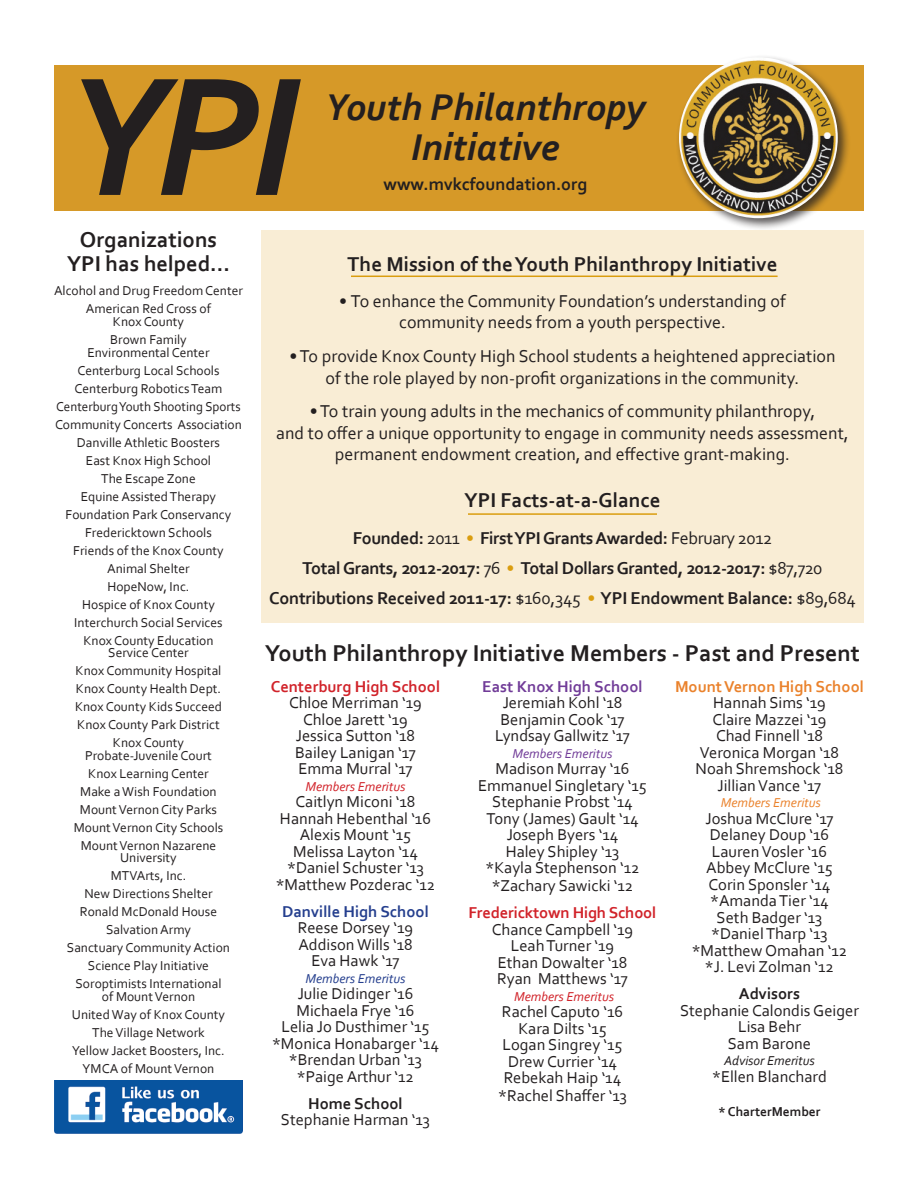
<style>
.page{position:relative;width:918px;height:1188px;background:#fff}
.page>*{position:absolute;margin:0;border:0;box-sizing:border-box;transform-origin:0 0}
.t1{font:italic 700 177px "Corbel";color:#231f20}
.t2{font:italic 700 39px/40.5px "Corbel";color:#231f20;text-align:center}
.t3{font:700 24px "Corbel";color:#231f20}
.t4{font:700 22.5px/24px "Corbel";color:#231f20;text-align:center}
.t5{font:700 21px "Corbel";color:#231f20}
.t6{font:18px/21.6px "Corbel";color:#231f20;text-align:center}
.t7{font:700 18px/30px "Corbel";letter-spacing:-.02em;color:#231f20;text-align:center}
.t8{font:700 18px "Corbel";color:#231f20}
.t9{font:16.5px/16.5px "Corbel";color:#231f20;text-align:center}
.t10{font:700 16.5px "Corbel";letter-spacing:-.01em;color:#d1232a}
.t11{font:700 16.5px "Corbel";color:#ea822c}
.t12{font:700 16.5px "Corbel";color:#253f8e}
.t13{font:700 16.5px "Corbel";color:#231f20}
.t14{font:700 16.5px "Corbel";color:#713c98}
.t15{font:13.5px/18px "Corbel";color:#231f20;text-align:center}
.t16{font:italic 13.5px "Corbel";color:#d1232a}
.t17{font:italic 13.5px "Corbel";color:#253f8e}
.t18{font:italic 13.5px "Corbel";color:#713c98}
.t19{font:italic 13.5px "Corbel";color:#ea822c}
.t20{font:italic 13.5px "Corbel";color:#231f20}
.t21{font:700 13.5px "Corbel";color:#231f20}
.s1{font-weight:700}
.s2{font-weight:400}
.s3{font-weight:400;color:#da9d0f}
.s4{color:#da9d0f}
</style>
<div class="page">
<div style="left:54px;top:65px;width:810px;height:146px;background:#d69928"></div>
<div style="left:676px;top:54px;width:175px;height:177px;background:#231f20;opacity:.75"></div>
<img style="left:679px;top:57px;width:159px;height:161px">
<div style="left:261px;top:230px;width:603px;height:393px;background:#f9edd5"></div>
<hr style="left:468px;top:513px;width:189px;height:2px;background:#da9d0f">
<img style="left:54px;top:1080px;width:189px;height:54px">
<hr style="left:351px;top:276px;width:427px;height:1px;background:#da9d0f">
<h1 class="t1" style="left:64px;top:27px;width:235px">YPI</h1>
<h2 class="t2" style="left:326px;top:86px;width:321px">Youth Philanthropy<br>Initiative</h2>
<p class="t8" style="left:384px;top:173px;width:205px">www.mvkcfoundation.org</p>
<h3 class="t4" style="left:67px;top:227px;width:164px">Organizations<br>YPI has helped...</h3>
<p class="t15" style="left:54px;top:282px;width:191px">Alcohol and Drug Freedom Center<br>American Red Cross of</p>
<p class="t15" style="left:110px;top:312px;width:78px;text-align:left">Knox County<br>Brown Family</p>
<p class="t15" style="left:55px;top:343px;width:188px">Environmental Center<br>Centerburg Local Schools<br>Centerburg Robotics Team<br>Centerburg Youth Shooting Sports<br>Community Concerts Association<br>Danville Athletic Boosters<br>East Knox High School<br>The Escape Zone<br>Equine Assisted Therapy<br>Foundation Park Conservancy<br>Fredericktown Schools<br>Friends of the Knox County<br>Animal Shelter<br>HopeNow, Inc.<br>Hospice of Knox County<br>Interchurch Social Services<br>Knox County Education</p>
<p class="t15" style="left:75px;top:643px;width:149px">Service Center<br>Knox Community Hospital<br>Knox County Health Dept.<br>Knox County Kids Succeed<br>Knox County Park District<br>Knox County</p>
<p class="t15" style="left:74px;top:746px;width:151px">Probate-Juvenile Court<br>Knox Learning Center<br>Make a Wish Foundation<br>Mount Vernon City Parks<br>Mount Vernon City Schools<br>Mount Vernon Nazarene</p>
<p class="t15" style="left:67px;top:848px;width:165px">University<br>MTVArts, Inc.<br>New Directions Shelter<br>Ronald McDonald House<br>Salvation Army<br>Sanctuary Community Action<br>Science Play Initiative<br>Soroptimists International</p>
<p class="t15" style="left:72px;top:987px;width:155px">of Mount Vernon<br>United Way of Knox County<br>The Village Network<br>Yellow Jacket Boosters, Inc.<br>YMCA of Mount Vernon</p>
<p class="t5" style="left:348px;top:251px;width:431px">The Mission of the Youth Philanthropy Initiative</p>
<p class="t6" style="left:339px;top:290px;width:448px"><span class="s1">•</span> To enhance the Community Foundation’s understanding of community needs from a youth perspective.</p>
<p class="t6" style="left:289px;top:345px;width:548px">• To provide Knox County High School students a heightened appreciation of the role played by non-profit organizations in the community.</p>
<p class="t6" style="left:276px;top:400px;width:574px">• To train young adults in the mechanics of community philanthropy,<br>and to offer a unique opportunity to engage in community needs assessment, permanent endowment creation, and effective grant-making.</p>
<p class="t5" style="left:465px;top:487px;width:197px">YPI Facts-at-a-Glance</p>
<p class="t7" style="left:269px;top:523px;width:588px">Founded: <span class="s2">2011</span> <span class="s3">•</span> First YPI Grants Awarded: <span class="s2">February 2012<br></span>Total Grants, 2012-2017: <span class="s2">76</span> <span class="s3">•</span> Total Dollars Granted, 2012-2017: <span class="s2">$87,720<br></span>Contributions Received 2011-17: <span class="s2">$160,345</span> <span class="s4">•</span> YPI Endowment Balance: <span class="s2">$89,684</span></p>
<h3 class="t3" style="left:265px;top:638px;width:596px">Youth Philanthropy Initiative Members - Past and Present</h3>
<p class="t10" style="left:271px;top:676px;width:171px">Centerburg High School</p>
<p class="t9" style="left:289px;top:694px;width:134px">Chloe Merriman ‘19<br>Chloe Jarett ‘19<br>Jessica Sutton ‘18<br>Bailey Lanigan ‘17<br>Emma Murral ‘17</p>
<p class="t16" style="left:305px;top:778px;width:102px">Members Emeritus</p>
<p class="t9" style="left:276px;top:793px;width:161px">Caitlyn Miconi ‘18<br>Hannah Hebenthal ‘16<br>Alexis Mount ‘15<br>Melissa Layton ‘14 *Daniel Schuster ‘13 *Matthew Pozderac ‘12</p>
<p class="t12" style="left:282px;top:901px;width:148px">Danville High School</p>
<p class="t9" style="left:298px;top:919px;width:117px">Reese Dorsey ‘19<br>Addison Wills ‘18<br>Eva Hawk ‘17</p>
<p class="t17" style="left:305px;top:970px;width:102px">Members Emeritus</p>
<p class="t9" style="left:272px;top:985px;width:168px">Julie Didinger ‘16<br>Michaela Frye ‘16<br>Lelia Jo Dusthimer ‘15 *Monica Honabarger ‘14 *Brendan Urban ‘13 *Paige Arthur ‘12</p>
<p class="t13" style="left:308px;top:1093px;width:96px">Home School</p>
<p class="t9" style="left:281px;top:1111px;width:151px">Stephanie Harman ‘13</p>
<p class="t14" style="left:482px;top:676px;width:162px">East Knox High School</p>
<p class="t9" style="left:495px;top:694px;width:136px">Jeremiah Kohl ‘18<br>Benjamin Cook ‘17<br>Lyndsay Gallwitz ‘17</p>
<p class="t18" style="left:512px;top:745px;width:102px">Members Emeritus</p>
<p class="t9" style="left:478px;top:760px;width:170px">Madison Murray ‘16<br>Emmanuel Singletary ‘15<br>Stephanie Probst ‘14<br>Tony (James) Gault ‘14<br>Joseph Byers ‘14<br>Haley Shipley ‘13<br>*Kayla Stephenson ‘12</p>
<p class="t9" style="left:492px;top:877px;width:143px">*Zachary Sawicki ‘12</p>
<p class="t10" style="left:469px;top:902px;width:189px">Fredericktown High School</p>
<p class="t9" style="left:492px;top:920px;width:143px">Chance Campbell ‘19<br>Leah Turner ‘19<br>Ethan Dowalter ‘18<br>Ryan Matthews ‘17</p>
<p class="t16" style="left:514px;top:988px;width:102px">Members Emeritus</p>
<p class="t9" style="left:502px;top:1003px;width:123px">Rachel Caputo ‘16<br>Kara Dilts ‘15<br>Logan Singrey ‘15<br>Drew Currier ‘14<br>Rebekah Haip ‘14</p>
<p class="t9" style="left:498px;top:1087px;width:130px">*Rachel Shaffer ‘13</p>
<p class="t11" style="left:675px;top:676px;width:190px">Mount Vernon High School</p>
<p class="t9" style="left:696px;top:694px;width:149px">Hannah Sims ‘19<br>Claire Mazzei ‘19<br>Chad Finnell ‘18<br>Veronica Morgan ‘18<br>Noah Shremshock ‘18<br>Jillian Vance ‘17</p>
<p class="t19" style="left:721px;top:794px;width:102px">Members Emeritus</p>
<p class="t9" style="left:692px;top:809px;width:157px">Joshua McClure ‘17<br>Delaney Doup ‘16<br>Lauren Vosler ‘16<br>Abbey McClure ‘15<br>Corin Sponsler ‘14 *Amanda Tier ‘14<br>Seth Badger ‘13 *Daniel Tharp ‘13 *Matthew Omahan ‘12 *J. Levi Zolman ‘12</p>
<p class="t13" style="left:739px;top:983px;width:63px">Advisors</p>
<p class="t9" style="left:680px;top:1001px;width:180px">Stephanie Calondis Geiger<br>Lisa Behr<br>Sam Barone</p>
<p class="t20" style="left:724px;top:1052px;width:92px">Advisor Emeritus</p>
<p class="t9" style="left:712px;top:1067px;width:116px">*Ellen Blanchard</p>
<p class="t21" style="left:719px;top:1103px;width:104px">* CharterMember</p>
</div>
